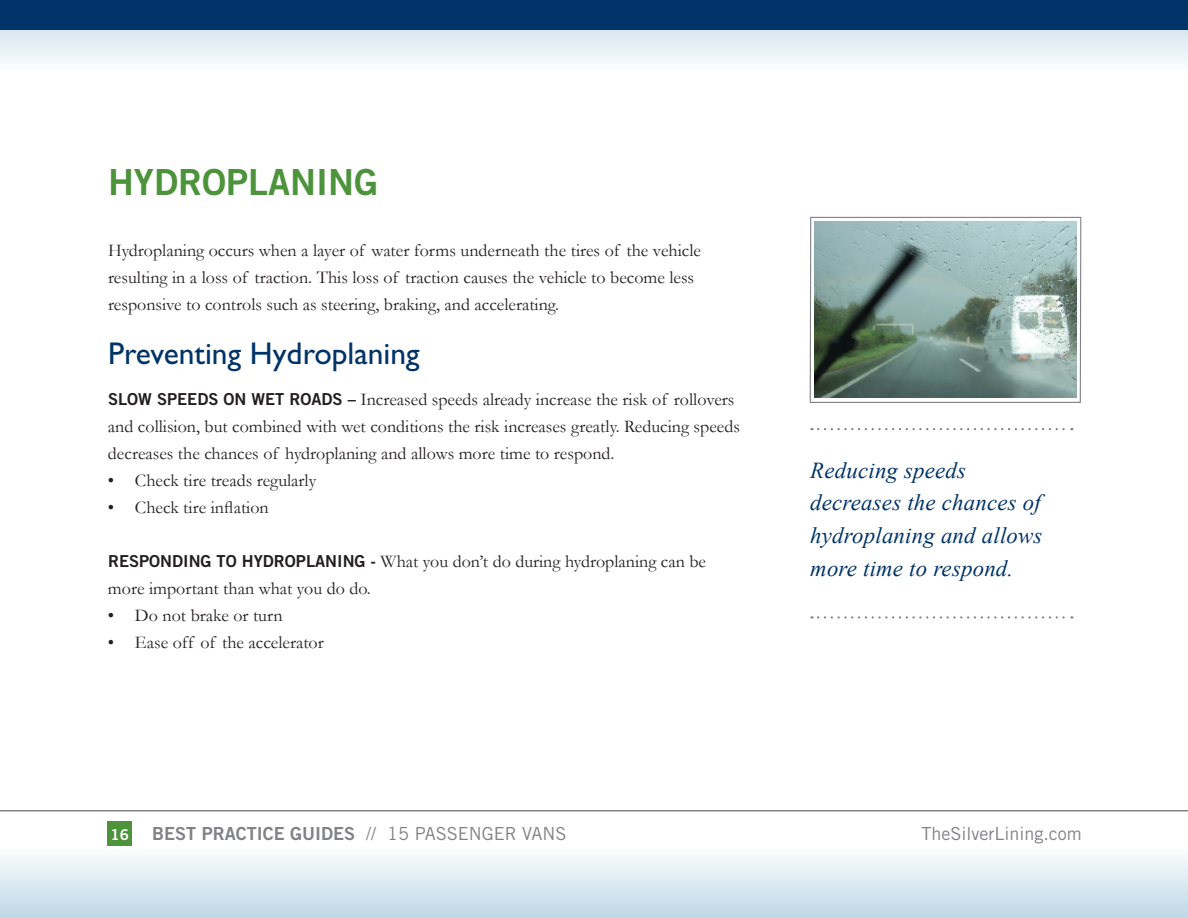
<style>
.page{position:relative;width:1188px;height:918px;background:#fff}
.page>*{position:absolute;margin:0;border:0;box-sizing:border-box;transform-origin:0 0}
.t1{font:36px "Trade Gothic Bold Two";color:#4c933c}
.t2{font:31.5px "Gill Sans";color:#003367}
.t3{font:italic 22.8px/32.7px "Times New Roman";letter-spacing:.01em;color:#003367}
.t4{font:18px/27px "Garamond";color:#231f20}
.t5{font:18px "Trade Gothic Bold Two";color:#808285}
.t6{font:18px "Trade Gothic";color:#808285}
.t7{font:15px "Trade Gothic Bold Two";color:#fff}
.s1{font-family:"Trade Gothic Bold Two";font-size:16.5px}
.s2{font-family:"Trade Gothic"}
</style>
<div class="page">
<hr style="left:0;top:810px;width:1188px;height:2px;background:#808285">
<div style="left:0;top:842px;width:1188px;height:76px;background:linear-gradient(to bottom,#fff,#bfd8e7)"></div>
<div style="left:108px;top:822px;width:24px;height:24px;background:#4c933c"></div>
<svg style="left:0;top:30px;width:1188px;height:31px"></svg>
<div style="left:0;top:0;width:1188px;height:30px;background:#003367"></div>
<svg style="left:818px;top:428px;width:254px;height:2px"></svg>
<svg style="left:818px;top:616px;width:254px;height:3px"></svg>
<svg style="left:809px;top:216px;width:273px;height:187px;background:#8ba19c"></svg>
<h1 class="t1" style="left:108px;top:160px;width:272px">HYDROPLANING</h1>
<p class="t4" style="left:108px;top:237px;width:594px">Hydroplaning occurs when a layer of water forms underneath the tires of the vehicle resulting in a loss of traction. This loss of traction causes the vehicle to become less responsive to controls such as steering, braking, and accelerating.</p>
<h2 class="t2" style="left:108px;top:336px;width:313px">Preventing Hydroplaning</h2>
<p class="t4" style="left:108px;top:385px;width:633px"><span class="s1">SLOW SPEEDS ON WET ROADS –</span> Increased speeds already increase the risk of rollovers and collision, but combined with wet conditions the risk increases greatly. Reducing speeds decreases the chances of hydroplaning and allows more time to respond.</p>
<p class="t4" style="left:108px;top:466px;width:210px">• Check tire treads regularly</p>
<p class="t4" style="left:108px;top:493px;width:162px">• Check tire inflation</p>
<p class="t4" style="left:108px;top:547px;width:600px"><span class="s1">RESPONDING TO HYDROPLANING -</span> What you don’t do during hydroplaning can be more important than what you do do.</p>
<p class="t4" style="left:108px;top:601px;width:176px">• Do not brake or turn</p>
<p class="t4" style="left:108px;top:628px;width:217px">• Ease off of the accelerator</p>
<p class="t3" style="left:810px;top:453px;width:234px">Reducing speeds decreases the chances of hydroplaning and allows more time to respond.</p>
<p class="t7" style="left:111px;top:825px;width:20px">16</p>
<p class="t5" style="left:152px;top:823px;width:416px">BEST PRACTICE GUIDES <span class="s2">// 15 PASSENGER VANS</span></p>
<p class="t6" style="left:921px;top:822px;width:162px">TheSilverLining.com</p>
</div>
